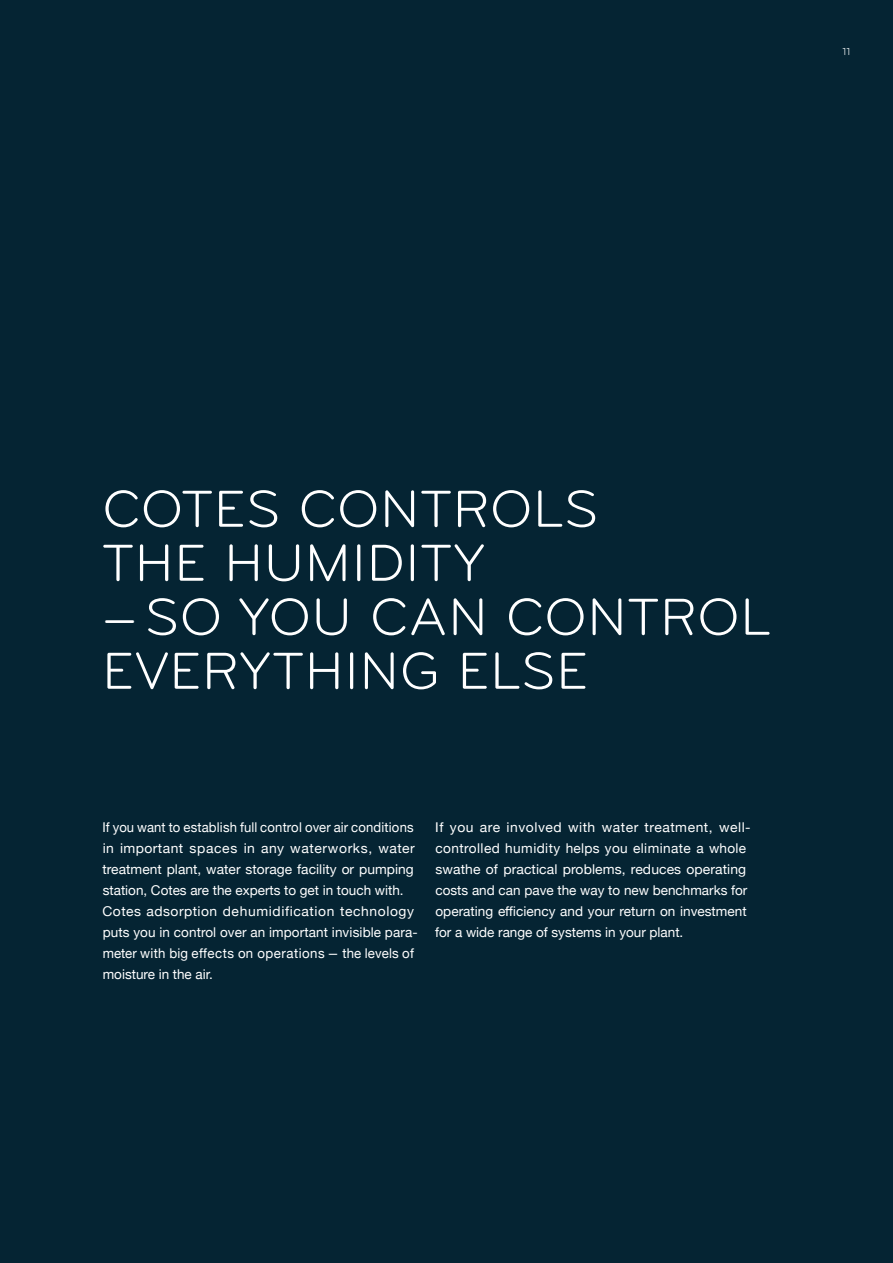
<style>
.page{position:relative;width:893px;height:1263px;background:#052433}
.page>*{position:absolute;margin:0;border:0;box-sizing:border-box;transform-origin:0 0}
.t1{font:54px/54px "Bryant";letter-spacing:.02em;color:#fff;scale:.85 1}
.t2{font:54px/54px "Bryant";letter-spacing:.02em;color:#fff}
.t3{font:13.5px/21px "Helvetica Neue";letter-spacing:.005em;color:#fff}
.t4{font:10.5px "Bryant";color:#fff}
</style>
<div class="page">
<p class="t4" style="left:842px;top:45px;width:9px">11</p>
<h1 class="t2" style="left:102px;top:482px;width:497px">COTES CONTROLS<br>THE HUMIDITY</h1>
<h1 class="t1" style="left:102px;top:590px;width:789px">— SO YOU CAN CONTROL<br>EVERYTHING ELSE</h1>
<p class="t3" style="left:102px;top:817px;width:317px">If you want to establish full control over air conditions in important spaces in any waterworks, water treatment plant, water storage facility or pumping station, Cotes are the experts to get in touch with.<br>Cotes adsorption dehumidification technology puts you in control over an important invisible para&shy;meter with big effects on operations — the levels of moisture in the air.</p>
<p class="t3" style="left:435px;top:817px;width:317px">If you are involved with water treatment, well&shy;controlled humidity helps you eliminate a whole swathe of practical problems, reduces operating costs and can pave the way to new benchmarks for operating efficiency and your return on investment for a wide range of systems in your plant.</p>
</div>
